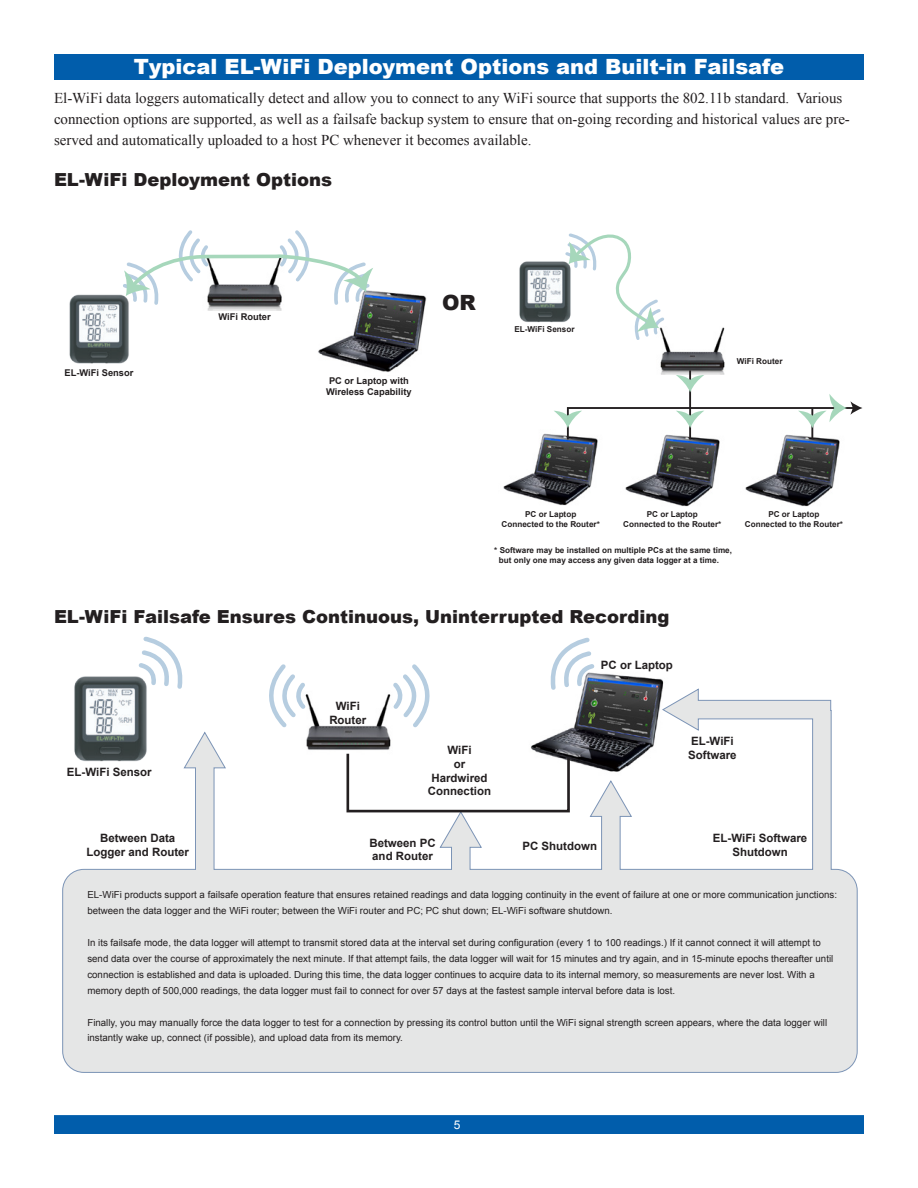
<style>
.page{position:relative;width:918px;height:1188px;background:#fff}
.page>*{position:absolute;margin:0;border:0;box-sizing:border-box;transform-origin:0 0}
.heading{font:900 21px "Arial";color:#fff}
.t1{font:900 21px "Arial";color:#231f20}
.t2{font:900 18px "Arial";color:#231f20}
.t3{font:15px/21px "Times New Roman";color:#231f20}
.t4{font:12px "Arial";color:#fff}
.t5{font:700 11.55px/13.8px "Arial";color:#231f20;text-align:center}
.t6{font:9.75px/15.9px "Arial";color:#231f20}
.t7{font:700 9.3px/11.2px "Arial";color:#231f20;text-align:center}
.t8{font:700 8.1px/9.8px "Arial";color:#231f20;text-align:center}
</style>
<div class="page">
<div style="left:54px;top:54px;width:810px;height:26px;background:#015dab"></div>
<div style="left:55px;top:1116px;width:808px;height:17px;background:#015dab"></div>
<div style="left:54px;top:1115px;width:810px;height:19px;border:2px solid #015dab"></div>
<img style="left:318px;top:291px;width:109px;height:81px">
<img style="left:207px;top:307px;width:75px;height:3px">
<img style="left:69px;top:294px;width:60px;height:70px">
<svg style="left:121px;top:230px;width:252px;height:77px"></svg>
<img style="left:503px;top:433px;width:95px;height:73px">
<img style="left:625px;top:441px;width:95px;height:66px">
<img style="left:745px;top:441px;width:95px;height:66px">
<img style="left:660px;top:327px;width:65px;height:48px">
<img style="left:519px;top:261px;width:45px;height:62px">
<hr style="left:689px;top:370px;width:2px;height:38px;background:#231f20">
<svg style="left:564px;top:233px;width:102px;height:109px"></svg>
<svg style="left:554px;top:375px;width:308px;height:66px"></svg>
<img style="left:597px;top:673px;width:67px;height:15px">
<svg style="left:62px;top:688px;width:796px;height:385px"></svg>
<svg style="left:256px;top:664px;width:53px;height:67px"></svg>
<svg style="left:389px;top:664px;width:54px;height:66px"></svg>
<img style="left:62px;top:676px;width:101px;height:91px">
<svg style="left:136px;top:636px;width:49px;height:56px"></svg>
<svg style="left:548px;top:637px;width:49px;height:56px"></svg>
<svg style="left:345px;top:751px;width:226px;height:63px"></svg>
<p class="heading" style="left:134px;top:52px;width:652px">Typical EL-WiFi Deployment Options and Built-in Failsafe</p>
<p class="t3" style="left:54px;top:87px;width:797px">El-WiFi data loggers automatically detect and allow you to connect to any WiFi source that supports the 802.11b standard. Various connection options are supported, as well as a failsafe backup system to ensure that on-going recording and historical values are pre&shy;served and automatically uploaded to a host PC whenever it becomes available.</p>
<p class="t2" style="left:54px;top:167px;width:280px">EL-WiFi Deployment Options</p>
<p class="t7" style="left:65px;top:367px;width:70px">EL-WiFi Sensor</p>
<p class="t7" style="left:219px;top:312px;width:54px">WiFi Router</p>
<p class="t7" style="left:326px;top:375px;width:87px">PC or Laptop with<br>Wireless Capability</p>
<p class="t1" style="left:442px;top:287px;width:35px">OR</p>
<p class="t8" style="left:514px;top:325px;width:62px">EL-WiFi Sensor</p>
<p class="t8" style="left:737px;top:356px;width:47px">WiFi Router</p>
<p class="t8" style="left:502px;top:510px;width:100px">PC or Laptop<br>Connected to the Router*</p>
<p class="t8" style="left:623px;top:510px;width:100px">PC or Laptop<br>Connected to the Router*</p>
<p class="t8" style="left:499px;top:546px;width:235px;text-align:left;text-indent:-5px">* Software may be installed on multiple PCs at the same time, but only one may access any given data logger at a time.</p>
<p class="t8" style="left:745px;top:510px;width:100px">PC or Laptop<br>Connected to the Router*</p>
<p class="t2" style="left:54px;top:604px;width:617px">EL-WiFi Failsafe Ensures Continuous, Uninterrupted Recording</p>
<p class="t5" style="left:67px;top:765px;width:86px">EL-WiFi Sensor</p>
<p class="t5" style="left:329px;top:699px;width:38px">WiFi<br>Router</p>
<p class="t5" style="left:601px;top:659px;width:74px">PC or Laptop</p>
<p class="t5" style="left:428px;top:743px;width:65px">WiFi<br>or<br>Hardwired<br>Connection</p>
<p class="t5" style="left:688px;top:735px;width:50px;text-align:left">EL-WiFi<br>Software</p>
<p class="t5" style="left:86px;top:832px;width:104px">Between Data<br>Logger and Router</p>
<p class="t5" style="left:369px;top:836px;width:68px;text-align:left">Between PC and Router</p>
<p class="t5" style="left:522px;top:840px;width:76px">PC Shutdown</p>
<p class="t5" style="left:713px;top:832px;width:96px">EL-WiFi Software<br>Shutdown</p>
<p class="t6" style="left:87px;top:887px;width:751px">EL-WiFi products support a failsafe operation feature that ensures retained readings and data logging continuity in the event of failure at one or more communication junctions: between the data logger and the WiFi router; between the WiFi router and PC; PC shut down; EL-WiFi software shutdown.</p>
<p class="t6" style="left:87px;top:935px;width:747px">In its failsafe mode, the data logger will attempt to transmit stored data at the interval set during configuration (every 1 to 100 readings.) If it cannot connect it will attempt to send data over the course of approximately the next minute. If that attempt fails, the data logger will wait for 15 minutes and try again, and in 15-minute epochs thereafter until connection is established and data is uploaded. During this time, the data logger continues to acquire data to its internal memory, so measurements are never lost. With a memory depth of 500,000 readings, the data logger must fail to connect for over 57 days at the fastest sample interval before data is lost.</p>
<p class="t6" style="left:87px;top:1014px;width:741px">Finally, you may manually force the data logger to test for a connection by pressing its control button until the WiFi signal strength screen appears, where the data logger will instantly wake up, connect (if possible), and upload data from its memory.</p>
<p class="t4" style="left:454px;top:1116px;width:8px">5</p>
</div>
